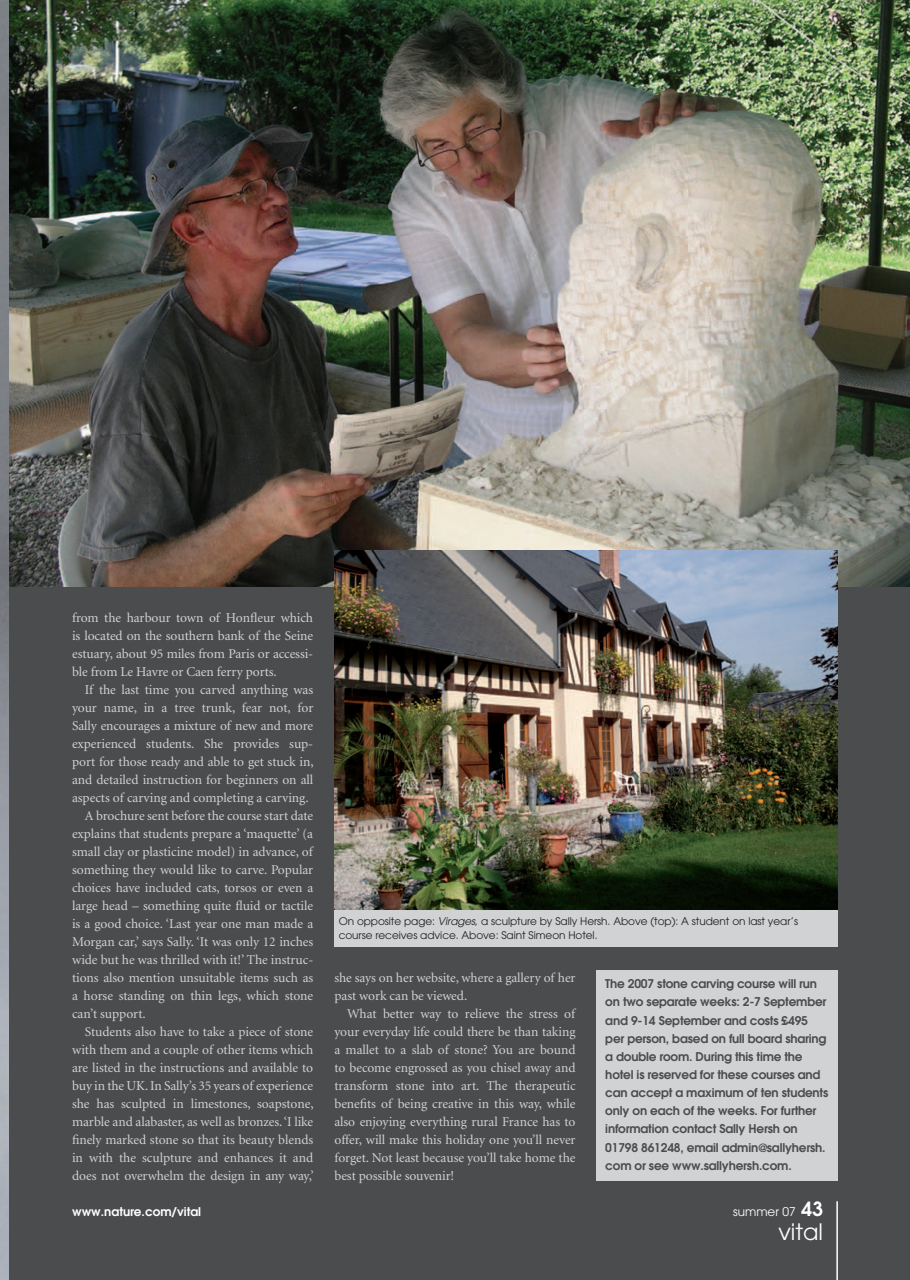
<style>
.page{position:relative;width:910px;height:1280px;background:#fff}
.page>*{position:absolute;margin:0;border:0;box-sizing:border-box;transform-origin:0 0}
.t1{font:22.5px "Avant Garde";color:#fff}
.t2{font:13.5px "Minion Regular 2";letter-spacing:-.005em;color:#d1d2d4}
.t3{font:600 12px/18.1px "Avant Garde";letter-spacing:-.015em;color:#4b4c4d}
.t4{font:600 12px "Avant Garde";color:#fff}
.t5{font:12px "Avant Garde";color:#fff}
.t6{font:10.5px/14.2px "Avant Garde";letter-spacing:-.005em;color:#231f20}
.s1{font-style:italic}
.s2{font-weight:600;font-size:19.5px}
</style>
<div class="page">
<div style="left:8px;top:0;width:901px;height:1280px;background:#4b4c4d"></div>
<img style="left:8px;top:0;width:901px;height:586px">
<hr style="left:836px;top:1201px;width:1px;height:79px;background:#fff">
<div style="left:596px;top:970px;width:241px;height:210px;background:#d1d2d4"></div>
<div style="left:334px;top:550px;width:503px;height:396px;background:#d1d2d4"></div>
<img style="left:334px;top:550px;width:503px;height:359px">
<p class="t2" style="left:72px;top:613px;width:242px">from the harbour town of Honfleur which</p>
<p class="t2" style="left:72px;top:631px;width:242px">is located on the southern bank of the Seine</p>
<p class="t2" style="left:72px;top:649px;width:242px">estuary, about 95 miles from Paris or accessi-</p>
<p class="t2" style="left:72px;top:667px;width:206px">ble from Le Havre or Caen ferry ports.</p>
<p class="t2" style="left:85px;top:685px;width:230px">If the last time you carved anything was</p>
<p class="t2" style="left:72px;top:703px;width:243px">your name, in a tree trunk, fear not, for</p>
<p class="t2" style="left:72px;top:721px;width:242px">Sally encourages a mixture of new and more</p>
<p class="t2" style="left:72px;top:739px;width:242px">experienced students. She provides sup-</p>
<p class="t2" style="left:72px;top:757px;width:243px">port for those ready and able to get stuck in,</p>
<p class="t2" style="left:72px;top:775px;width:243px">and detailed instruction for beginners on all</p>
<p class="t2" style="left:72px;top:793px;width:238px">aspects of carving and completing a carving.</p>
<p class="t2" style="left:85px;top:811px;width:230px">A brochure sent before the course start date</p>
<p class="t2" style="left:72px;top:829px;width:242px">explains that students prepare a ‘maquette’ (a</p>
<p class="t2" style="left:72px;top:847px;width:242px">small clay or plasticine model) in advance, of</p>
<p class="t2" style="left:72px;top:865px;width:243px">something they would like to carve. Popular</p>
<p class="t2" style="left:72px;top:883px;width:243px">choices have included cats, torsos or even a</p>
<p class="t2" style="left:72px;top:901px;width:242px">large head – something quite fluid or tactile</p>
<p class="t2" style="left:72px;top:919px;width:243px">is a good choice. ‘Last year one man made a</p>
<p class="t2" style="left:72px;top:937px;width:242px">Morgan car,’ says Sally. ‘It was only 12 inches</p>
<p class="t2" style="left:72px;top:955px;width:243px">wide but he was thrilled with it!’ The instruc-</p>
<p class="t2" style="left:72px;top:973px;width:243px">tions also mention unsuitable items such as</p>
<p class="t2" style="left:72px;top:991px;width:243px">a horse standing on thin legs, which stone</p>
<p class="t2" style="left:72px;top:1009px;width:75px">can’t support.</p>
<p class="t2" style="left:85px;top:1027px;width:230px">Students also have to take a piece of stone</p>
<p class="t2" style="left:72px;top:1045px;width:243px">with them and a couple of other items which</p>
<p class="t2" style="left:72px;top:1063px;width:242px">are listed in the instructions and available to</p>
<p class="t2" style="left:72px;top:1081px;width:242px">buy in the UK. In Sally’s 35 years of experience</p>
<p class="t2" style="left:72px;top:1099px;width:243px">she has sculpted in limestones, soapstone,</p>
<p class="t2" style="left:72px;top:1117px;width:243px">marble and alabaster, as well as bronzes. ‘I like</p>
<p class="t2" style="left:72px;top:1135px;width:242px">finely marked stone so that its beauty blends</p>
<p class="t2" style="left:72px;top:1153px;width:242px">in with the sculpture and enhances it and</p>
<p class="t2" style="left:72px;top:1171px;width:243px">does not overwhelm the design in any way,’</p>
<p class="t6" style="left:339px;top:915px;width:461px">On opposite page: <span class="s1">Virages</span>, a sculpture by Sally Hersh. Above (top): A student on last year’s course receives advice. Above: Saint Simeon Hotel.</p>
<p class="t2" style="left:334px;top:973px;width:242px">she says on her website, where a gallery of her</p>
<p class="t2" style="left:334px;top:991px;width:134px">past work can be viewed.</p>
<p class="t2" style="left:347px;top:1009px;width:229px">What better way to relieve the stress of</p>
<p class="t2" style="left:334px;top:1027px;width:242px">your everyday life could there be than taking</p>
<p class="t2" style="left:334px;top:1045px;width:242px">a mallet to a slab of stone? You are bound</p>
<p class="t2" style="left:334px;top:1063px;width:242px">to become engrossed as you chisel away and</p>
<p class="t2" style="left:334px;top:1081px;width:243px">transform stone into art. The therapeutic</p>
<p class="t2" style="left:334px;top:1099px;width:242px">benefits of being creative in this way, while</p>
<p class="t2" style="left:334px;top:1117px;width:242px">also enjoying everything rural France has to</p>
<p class="t2" style="left:334px;top:1135px;width:243px">offer, will make this holiday one you’ll never</p>
<p class="t2" style="left:334px;top:1153px;width:242px">forget. Not least because you’ll take home the</p>
<p class="t2" style="left:334px;top:1171px;width:121px">best possible souvenir!</p>
<p class="t3" style="left:605px;top:976px;width:224px">The 2007 stone carving course will run on two separate weeks: 2-7 September and 9-14 September and costs £495 per person, based on full board sharing a double room. During this time the hotel is reserved for these courses and can accept a maximum of ten students only on each of the weeks. For further information contact Sally Hersh on 01798 861248, email admin@sallyhersh. com or see www.sallyhersh.com.</p>
<p class="t4" style="left:72px;top:1207px;width:131px">www.nature.com/vital</p>
<p class="t5" style="left:733px;top:1207px;width:91px">summer 07 <span class="s2">43</span></p>
<p class="t1" style="left:778px;top:1223px;width:46px">vital</p>
</div>
